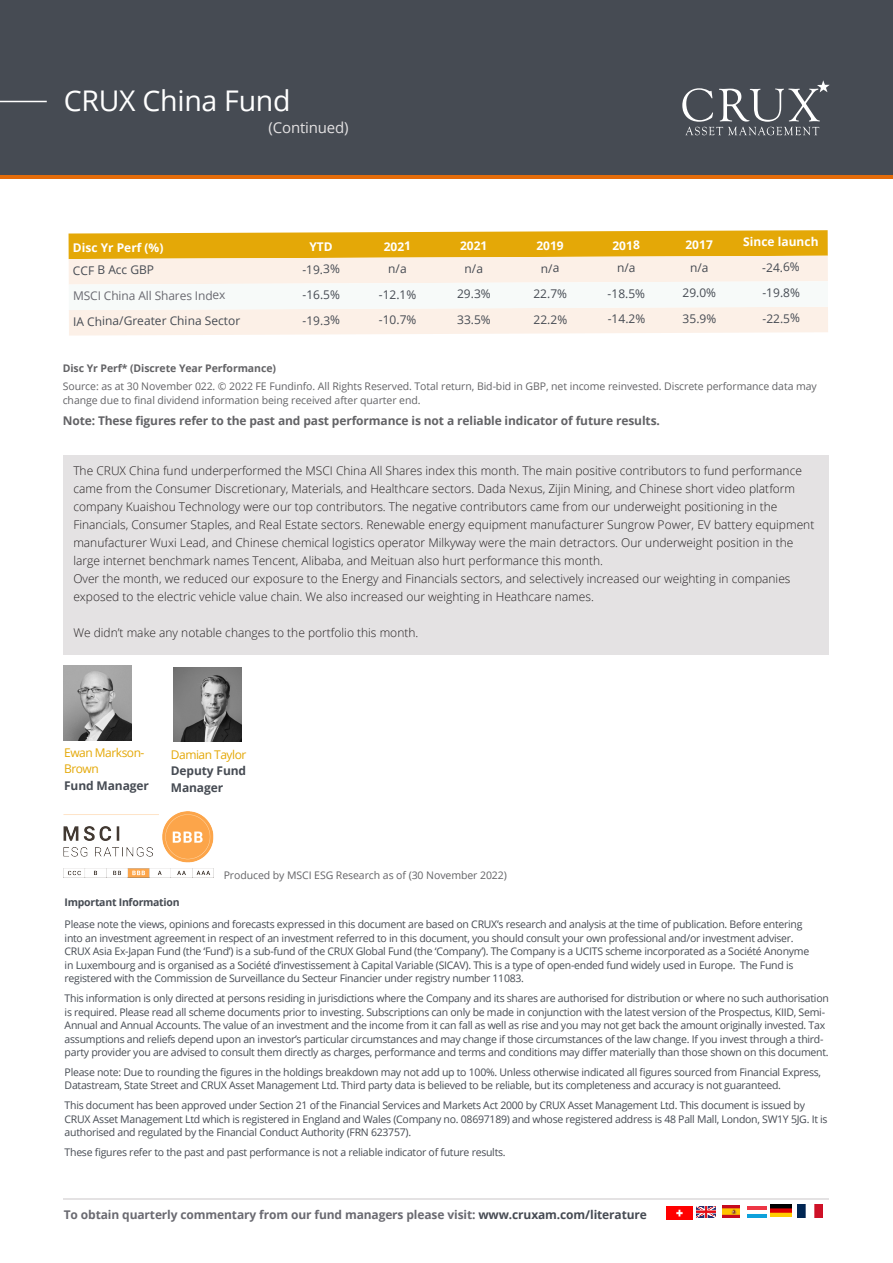
<style>
.page{position:relative;width:893px;height:1263px;background:#fff}
.page>*{position:absolute;margin:0;border:0;box-sizing:border-box;transform-origin:0 0}
.t1{font:28.5px "Open Sans";letter-spacing:-.01em;color:#fff}
.t2{font:15px "Open Sans";letter-spacing:-.01em;color:#e4e2e3}
.t3{font:300 12px/18px "Open Sans";color:#231f20}
.Table{font:12px "Open Sans";letter-spacing:-.005em;color:#464b53}
.t4{font:700 12px "Open Sans";letter-spacing:-.01em;color:#636366}
.t5{font:700 12px "Open Sans";letter-spacing:-.01em;color:#6a6a71}
.Tablet_top{font:700 12px "Open Sans";letter-spacing:-.005em;color:#fff}
.t6{font:12px/16.5px "Open Sans";letter-spacing:-.04em;color:#e4a807}
.t7{font:700 12px/16.5px "Open Sans";letter-spacing:-.01em;color:#464b53}
.t8{font:12px "Open Sans";letter-spacing:-.015em;color:#6a6a71}
.t9{font:10.5px/13.5px "Open Sans";letter-spacing:-.025em;color:#464b53}
.t10{font:10.5px/13.5px "Open Sans";letter-spacing:-.005em;color:#636366}
.t11{font:700 10.5px "Open Sans";letter-spacing:-.005em;color:#636366}
.t12{font:700 10.5px "Open Sans";letter-spacing:-.025em;color:#464b53}
.s1{color:#464b53}
</style>
<div class="page">
<div style="left:0;top:0;width:893px;height:175px;background:#464b53"></div>
<hr style="left:0;top:175px;width:893px;height:4px;background:#e46c0a">
<hr style="left:64px;top:1198px;width:765px;height:2px;background:#e4e2e3">
<img style="left:64px;top:666px;width:67px;height:74px">
<hr style="left:0;top:101px;width:47px;height:1px;background:#fff">
<svg style="left:682px;top:80px;width:148px;height:55px"></svg>
<img style="left:174px;top:667px;width:67px;height:74px">
<svg style="left:69px;top:230px;width:759px;height:26px;background:#e5ae19"></svg>
<svg style="left:69px;top:256px;width:759px;height:80px;background:#fbeee2"></svg>
<svg style="left:69px;top:281px;width:759px;height:29px"></svg>
<svg style="left:696px;top:1206px;width:19px;height:12px"></svg>
<svg style="left:747px;top:1206px;width:19px;height:12px"></svg>
<img style="left:723px;top:1206px;width:17px;height:11px">
<img style="left:770px;top:1205px;width:21px;height:11px">
<img style="left:797px;top:1205px;width:26px;height:12px">
<img style="left:666px;top:1206px;width:26px;height:13px">
<img style="left:64px;top:811px;width:149px;height:67px">
<div style="left:64px;top:455px;width:765px;height:199px;background:#e4e2e3"></div>
<p class="t1" style="left:64px;top:81px;width:228px">CRUX China Fund</p>
<p class="t2" style="left:268px;top:118px;width:82px">(Continued)</p>
<p class="Tablet_top" style="left:73px;top:239px;width:92px">Disc Yr Perf (%)</p>
<p class="Tablet_top" style="left:309px;top:238px;width:25px">YTD</p>
<p class="Tablet_top" style="left:384px;top:238px;width:29px">2021</p>
<p class="Tablet_top" style="left:460px;top:237px;width:29px">2021</p>
<p class="Tablet_top" style="left:536px;top:237px;width:29px">2019</p>
<p class="Tablet_top" style="left:612px;top:237px;width:29px">2018</p>
<p class="Tablet_top" style="left:685px;top:236px;width:29px">2017</p>
<p class="Tablet_top" style="left:743px;top:233px;width:77px">Since launch</p>
<p class="Table" style="left:73px;top:262px;width:83px">CCF B Acc GBP</p>
<p class="Table" style="left:302px;top:261px;width:39px">-19.3%</p>
<p class="Table" style="left:388px;top:261px;width:20px">n/a</p>
<p class="Table" style="left:465px;top:260px;width:20px">n/a</p>
<p class="Table" style="left:541px;top:260px;width:20px">n/a</p>
<p class="Table" style="left:617px;top:260px;width:20px">n/a</p>
<p class="Table" style="left:690px;top:259px;width:20px">n/a</p>
<p class="Table" style="left:762px;top:259px;width:39px">-24.6%</p>
<p class="t8" style="left:73px;top:287px;width:154px">MSCI China All Shares Index</p>
<p class="Table" style="left:302px;top:286px;width:39px">-16.5%</p>
<p class="Table" style="left:379px;top:286px;width:39px">-12.1%</p>
<p class="Table" style="left:457px;top:286px;width:35px">29.3%</p>
<p class="Table" style="left:533px;top:285px;width:35px">22.7%</p>
<p class="Table" style="left:608px;top:285px;width:39px">-18.5%</p>
<p class="Table" style="left:682px;top:285px;width:35px">29.0%</p>
<p class="Table" style="left:762px;top:284px;width:39px">-19.8%</p>
<p class="Table" style="left:73px;top:313px;width:169px">IA China/Greater China Sector</p>
<p class="Table" style="left:303px;top:312px;width:39px">-19.3%</p>
<p class="Table" style="left:379px;top:312px;width:39px">-10.7%</p>
<p class="Table" style="left:457px;top:311px;width:35px">33.5%</p>
<p class="Table" style="left:534px;top:311px;width:35px">22.2%</p>
<p class="Table" style="left:608px;top:311px;width:39px">-14.2%</p>
<p class="Table" style="left:683px;top:310px;width:35px">35.9%</p>
<p class="Table" style="left:762px;top:310px;width:39px">-22.5%</p>
<p class="t11" style="left:63px;top:361px;width:215px">Disc Yr Perf* (Discrete Year Performance)</p>
<p class="t10" style="left:63px;top:379px;width:756px">Source: as at 30 November 022. © 2022 FE Fundinfo. All Rights Reserved. Total return, Bid-bid in GBP, net income reinvested. Discrete performance data may change due to final dividend information being received after quarter end.</p>
<p class="t4" style="left:63px;top:412px;width:599px">Note: These figures refer to the past and past performance is not a reliable indicator of future results.</p>
<p class="t3" style="left:73px;top:462px;width:742px">The CRUX China fund underperformed the MSCI China All Shares index this month. The main positive contributors to fund performance came from the Consumer Discretionary, Materials, and Healthcare sectors. Dada Nexus, Zijin Mining, and Chinese short video platform company Kuaishou Technology were our top contributors. The negative contributors came from our underweight positioning in the Financials, Consumer Staples, and Real Estate sectors. Renewable energy equipment manufacturer Sungrow Power, EV battery equipment manufacturer Wuxi Lead, and Chinese chemical logistics operator Milkyway were the main detractors. Our underweight position in the large internet benchmark names Tencent, Alibaba, and Meituan also hurt performance this month.</p>
<p class="t3" style="left:73px;top:570px;width:719px">Over the month, we reduced our exposure to the Energy and Financials sectors, and selectively increased our weighting in companies exposed to the electric vehicle value chain. We also increased our weighting in Heathcare names.</p>
<p class="t3" style="left:73px;top:624px;width:346px">We didn’t make any notable changes to the portfolio this month.</p>
<p class="t6" style="left:64px;top:744px;width:82px">Ewan Markson-<br>Brown</p>
<p class="t7" style="left:64px;top:777px;width:86px">Fund Manager</p>
<p class="t6" style="left:171px;top:746px;width:77px">Damian Taylor</p>
<p class="t7" style="left:171px;top:762px;width:77px">Deputy Fund<br>Manager</p>
<p class="t10" style="left:224px;top:868px;width:285px">Produced by MSCI ESG Research as of (30 November 2022)</p>
<p class="t12" style="left:65px;top:895px;width:117px">Important Information</p>
<p class="t9" style="left:65px;top:917px;width:746px">Please note the views, opinions and forecasts expressed in this document are based on CRUX’s research and analysis at the time of publication. Before entering into an investment agreement in respect of an investment referred to in this document, you should consult your own professional and/or investment adviser.<br>CRUX Asia Ex-Japan Fund (the ‘Fund’) is a sub-fund of the CRUX Global Fund (the ‘Company’). The Company is a UCITS scheme incorporated as a Société Anonyme in Luxembourg and is organised as a Société d’investissement à Capital Variable (SICAV). This is a type of open-ended fund widely used in Europe. The Fund is registered with the Commission de Surveillance du Secteur Financier under registry number 11083.</p>
<p class="t9" style="left:65px;top:991px;width:766px">This information is only directed at persons residing in jurisdictions where the Company and its shares are authorised for distribution or where no such authorisation is required. Please read all scheme documents prior to investing. Subscriptions can only be made in conjunction with the latest version of the Prospectus, KIID, Semi-Annual and Annual Accounts. The value of an investment and the income from it can fall as well as rise and you may not get back the amount originally invested. Tax assumptions and reliefs depend upon an investor’s particular circumstances and may change if those circumstances of the law change. If you invest through a third&shy;party provider you are advised to consult them directly as charges, performance and terms and conditions may differ materially than those shown on this document.</p>
<p class="t9" style="left:65px;top:1065px;width:758px">Please note: Due to rounding the figures in the holdings breakdown may not add up to 100%. Unless otherwise indicated all figures sourced from Financial Express,<br>Datastream, State Street and CRUX Asset Management Ltd. Third party data is believed to be reliable, but its completeness and accuracy is not guaranteed.</p>
<p class="t9" style="left:65px;top:1098px;width:764px">This document has been approved under Section 21 of the Financial Services and Markets Act 2000 by CRUX Asset Management Ltd. This document is issued by<br>CRUX Asset Management Ltd which is registered in England and Wales (Company no. 08697189) and whose registered address is 48 Pall Mall, London, SW1Y 5JG. It is authorised and regulated by the Financial Conduct Authority (FRN 623757).</p>
<p class="t9" style="left:65px;top:1145px;width:443px">These figures refer to the past and past performance is not a reliable indicator of future results.</p>
<p class="t5" style="left:64px;top:1206px;width:585px">To obtain quarterly commentary from our fund managers please visit: <span class="s1">www.cruxam.com/literature</span></p>
</div>
